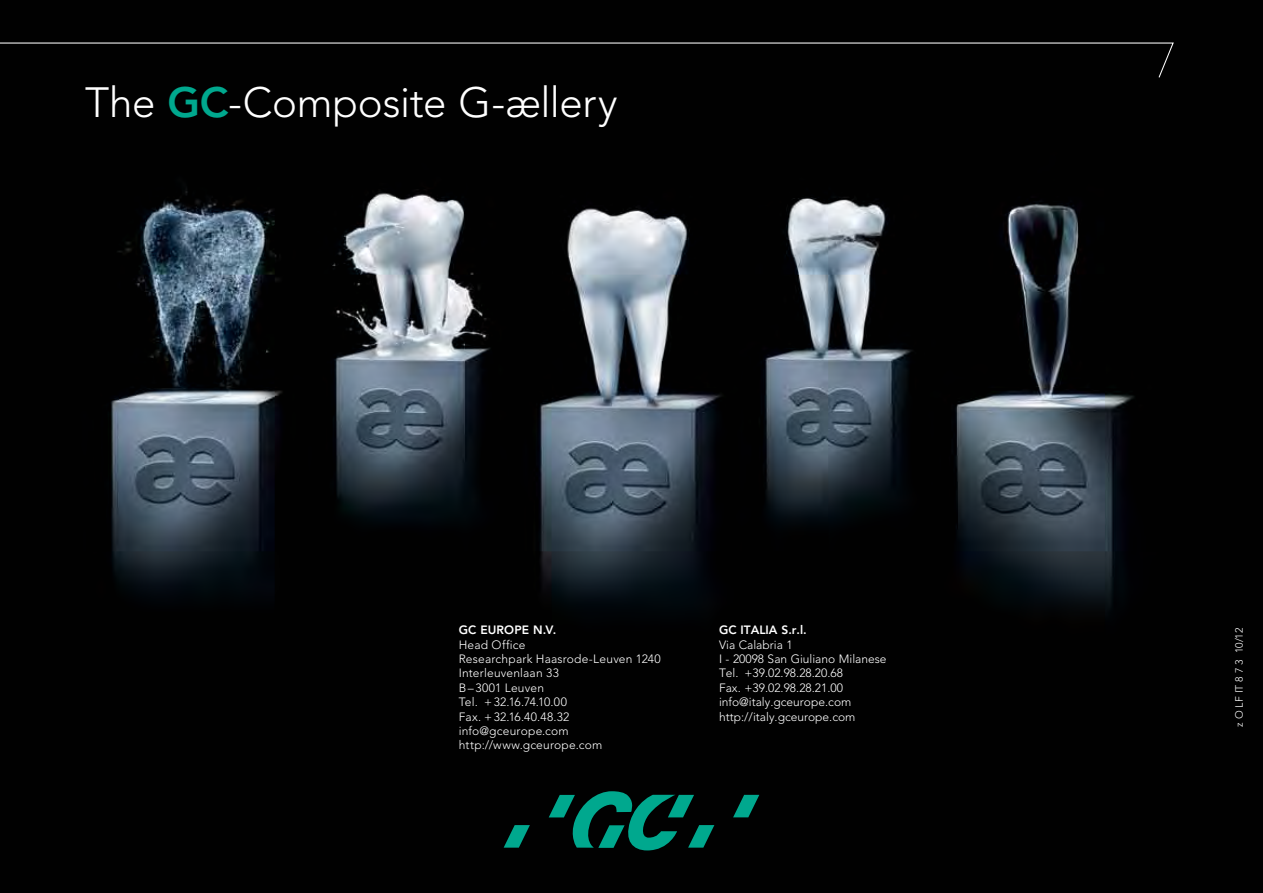
<style>
.page{position:relative;width:1263px;height:893px;background:#fff}
.page>*{position:absolute;margin:0;border:0;box-sizing:border-box;transform-origin:0 0}
.t1{font:300 42px "Avenir";letter-spacing:-.005em;color:#fff}
.t2{font:300 12px/14.4px "Avenir";letter-spacing:.005em;color:#fff}
.t3{font:800 12px "Avenir";color:#fff}
.t4{font:300 10.5px "Avenir";color:#fff}
.s1{font-weight:800;color:#00a88e}
</style>
<div class="page">
<img style="left:0;top:0;width:1263px;height:893px">
<div style="left:0;top:42px;width:1174px;height:37px;background:#010101"></div>
<svg style="left:733px;top:795px;width:26px;height:22px"></svg>
<svg style="left:549px;top:791px;width:165px;height:59px"></svg>
<svg style="left:504px;top:825px;width:26px;height:23px"></svg>
<h1 class="t1" style="left:85px;top:78px;width:534px">The <span class="s1">GC</span>-Composite G-ællery</h1>
<p class="t3" style="left:459px;top:623px;width:99px">GC EUROPE N.V.</p>
<p class="t2" style="left:459px;top:637px;width:203px">Head Office<br>Researchpark Haasrode-Leuven 1240<br>Interleuvenlaan 33<br>B–3001 Leuven<br>Tel. +32.16.74.10.00<br>Fax. +32.16.40.48.32 info@gceurope.com http://www.gceurope.com</p>
<p class="t3" style="left:719px;top:623px;width:89px">GC ITALIA S.r.l.</p>
<p class="t2" style="left:719px;top:637px;width:169px">Via Calabria 1<br>I - 20098 San Giuliano Milanese<br>Tel. +39.02.98.28.20.68<br>Fax. +39.02.98.28.21.00 info@italy.gceurope.com http://italy.gceurope.com</p>
<p class="t4" style="left:1233px;top:727px;width:101px;rotate:-90deg">z O LF IT 8 7 3 10/12</p>
</div>
